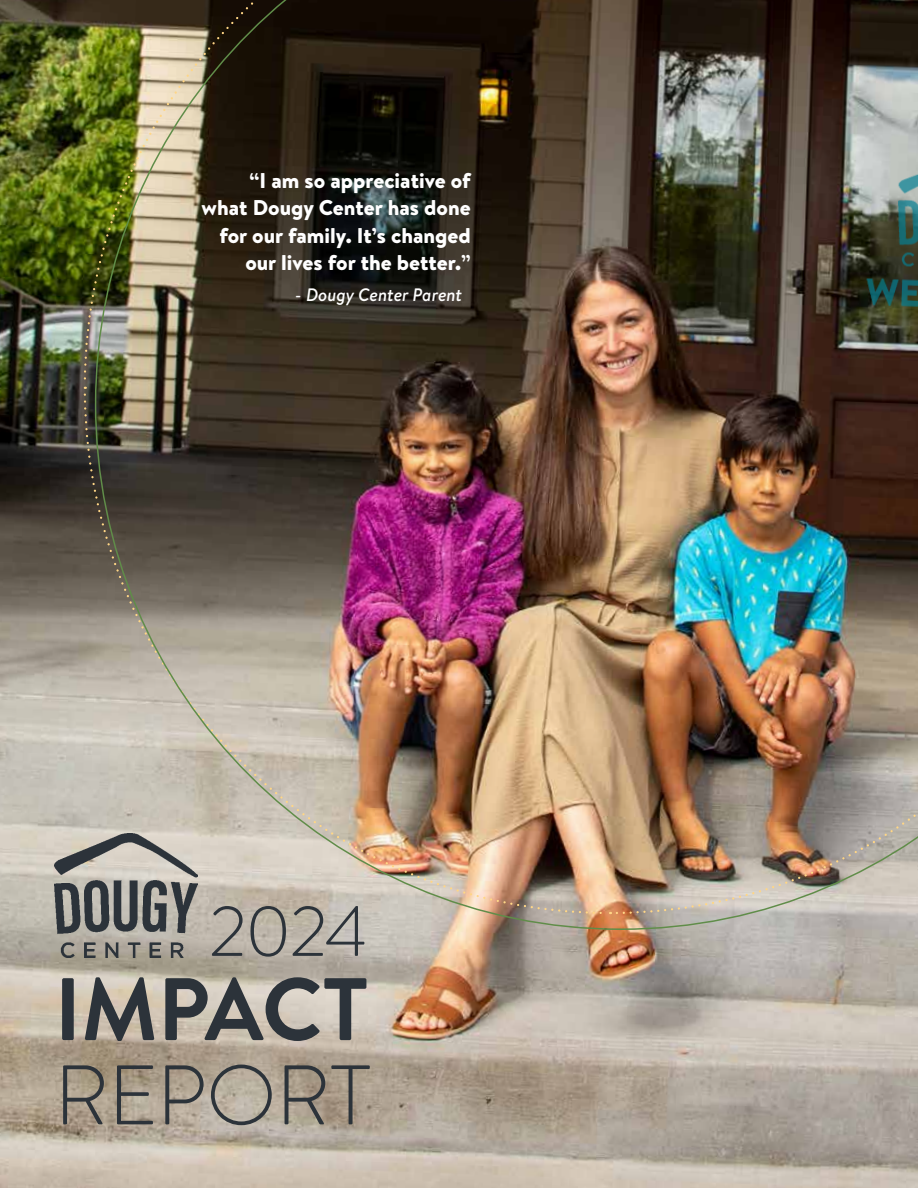
<style>
.page{position:relative;width:918px;height:1188px;background:#fff}
.page>*{position:absolute;margin:0;border:0;box-sizing:border-box;transform-origin:0 0}
.t1{font:700 88.5px "Brandon Text";letter-spacing:-.005em;color:#2c333a}
.t2{font:300 84.3px "Brandon Text";letter-spacing:-.005em;color:#2c333a}
.t3{font:300 70.2px "Brandon Text";color:#2c333a}
.t4{font:900 21.3px/27.5px "Brandon Text";color:#fff;text-align:right}
.t5{font:italic 500 18px "Brandon Text";color:#fff}
.s1{font-weight:700}
</style>
<div class="page">
<img style="left:0;top:0;width:918px;height:1188px">
<img style="left:54px;top:834px;width:143px;height:124px">
<img style="left:83px;top:0;width:12px;height:387px">
<svg style="left:83px;top:392px;width:12px;height:523px;background:#878279"></svg>
<img style="left:95px;top:0;width:823px;height:930px">
<img style="left:864px;top:156px;width:54px;height:154px">
<p class="t4" style="left:202px;top:166px;width:271px">“I am so appreciative of what Dougy Center has done for our family. It’s changed our lives for the better.<span class="s1">”</span></p>
<p class="t5" style="left:295px;top:282px;width:168px">- Dougy Center Parent</p>
<h3 class="t3" style="left:209px;top:884px;width:161px">2024</h3>
<h1 class="t1" style="left:55px;top:948px;width:316px">IMPACT</h1>
<h2 class="t2" style="left:55px;top:1038px;width:319px">REPORT</h2>
</div>
